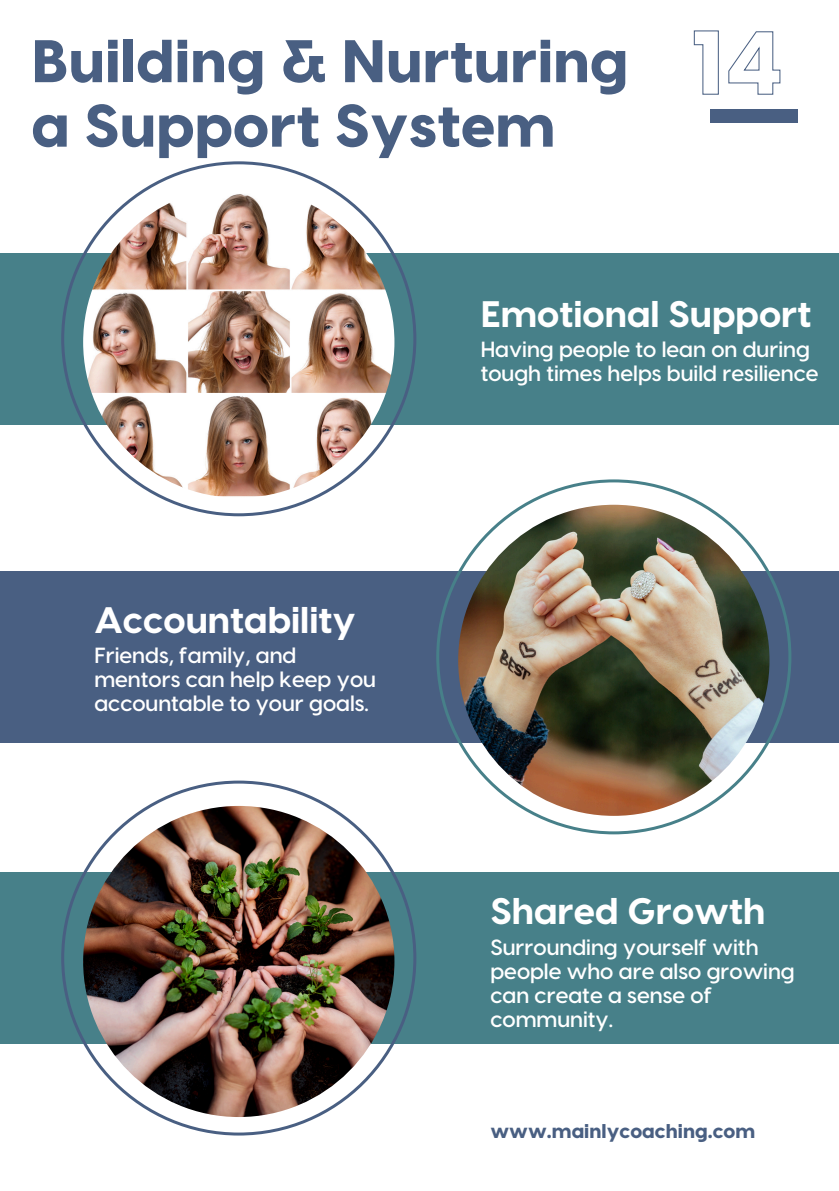
<style>
.page{position:relative;width:839px;height:1191px;background:#fff}
.page>*{position:absolute;margin:0;border:0;box-sizing:border-box;transform-origin:0 0}
.t1{font:800 60px/64.4px "Visby CF";color:#495f82}
.t2{font:800 36.8px "Visby CF";color:#fff}
.t3{font:600 22px/24px "Visby CF";color:#fff}
.t4{font:800 19.8px "Visby CF";color:#495f82}
</style>
<div class="page">
<div style="left:0;top:253px;width:838px;height:171px;background:#478089"></div>
<svg style="left:61px;top:161px;width:355px;height:355px"></svg>
<img style="left:83px;top:187px;width:311px;height:311px;border-radius:50%">
<div style="left:0;top:571px;width:838px;height:171px;background:#495f82"></div>
<svg style="left:436px;top:479px;width:355px;height:355px"></svg>
<img style="left:458px;top:505px;width:311px;height:311px;border-radius:50%">
<div style="left:0;top:873px;width:838px;height:171px;background:#478089"></div>
<svg style="left:61px;top:781px;width:355px;height:355px"></svg>
<img style="left:83px;top:806px;width:311px;height:311px;border-radius:50%">
<svg style="left:693px;top:30px;width:87px;height:65px"></svg>
<div style="left:710px;top:110px;width:87px;height:13px;background:#495f82"></div>
<h2 class="t1" style="left:31px;top:25px;width:598px">Building &amp; Nurturing a Support System</h2>
<h3 class="t2" style="left:94px;top:596px;width:263px">Accountability</h3>
<p class="t3" style="left:94px;top:642px;width:283px">Friends, family, and mentors can help keep you accountable to your goals.</p>
<p class="t2" style="left:480px;top:289px;width:332px">Emotional Support</p>
<h2 class="t3" style="left:480px;top:336px;width:339px">Having people to lean on during tough times helps build resilience</h2>
<h2 class="t2" style="left:490px;top:887px;width:276px">Shared Growth</h2>
<h3 class="t3" style="left:490px;top:934px;width:306px">Surrounding yourself with people who are also growing can create a sense of community.</h3>
<h3 class="t4" style="left:490px;top:1118px;width:266px">www.mainlycoaching.com</h3>
</div>
